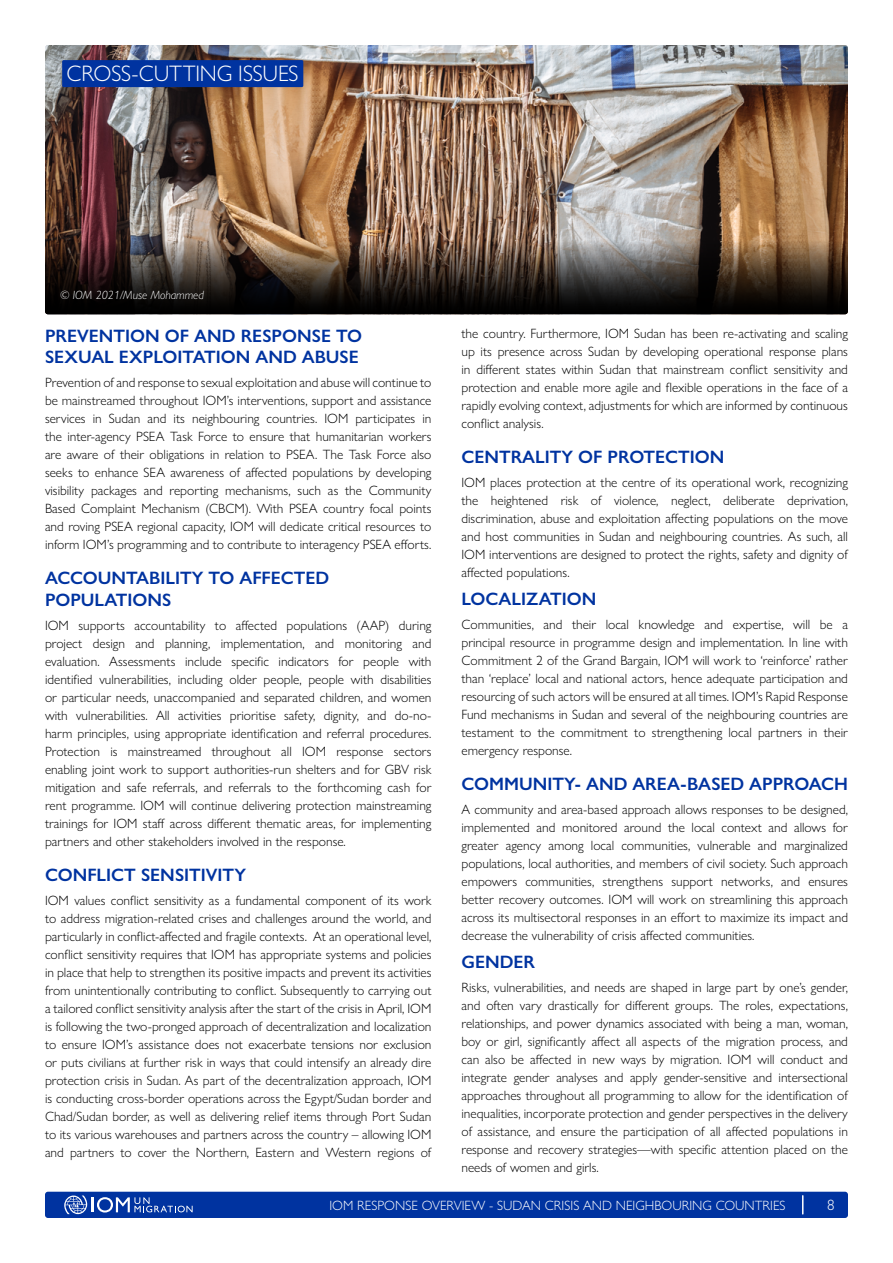
<style>
.page{position:relative;width:893px;height:1263px;background:#fff}
.page>*{position:absolute;margin:0;border:0;box-sizing:border-box;transform-origin:0 0}
.t1{font:300 22.5px "Gill Sans Nova";letter-spacing:-.01em;color:#fff}
.t2{font:600 18px/21.6px "Gill Sans Nova";color:#0033a0}
.t3{font:300 15px "Gill Sans Nova";color:#fff}
.t4{font:300 13.5px/18px "Gill Sans Nova";color:#000;text-align:justify}
.t5{font:300 13.5px "Gill Sans Nova";color:#fff}
.t6{font:italic 300 12px "Gill Sans Nova";color:#fff}
</style>
<div class="page">
<div style="left:45px;top:1192px;width:803px;height:26px;background:#0033a0;border-radius:3px"></div>
<svg style="left:802px;top:1196px;width:1px;height:18px"></svg>
<svg style="left:64px;top:1195px;width:129px;height:19px"></svg>
<img style="left:45px;top:45px;width:803px;height:269px">
<div style="left:62px;top:60px;width:241px;height:27px;background:#0033a0;border-radius:2px"></div>
<img style="left:45px;top:240px;width:803px;height:74px;border-radius:3px">
<h1 class="t1" style="left:67px;top:60px;width:233px">CROSS-CUTTING ISSUES</h1>
<p class="t6" style="left:60px;top:288px;width:145px">© IOM 2021/Muse Mohammed</p>
<h2 class="t2" style="left:45px;top:324px;width:318px">PREVENTION OF AND RESPONSE TO<br>SEXUAL EXPLOITATION AND ABUSE</h2>
<p class="t4" style="left:45px;top:373px;width:388px">Prevention of and response to sexual exploitation and abuse will continue to be mainstreamed throughout IOM’s interventions, support and assistance services in Sudan and its neighbouring countries. IOM participates in the inter-agency PSEA Task Force to ensure that humanitarian workers are aware of their obligations in relation to PSEA. The Task Force also seeks to enhance SEA awareness of affected populations by developing visibility packages and reporting mechanisms, such as the Community Based Complaint Mechanism (CBCM). With PSEA country focal points and roving PSEA regional capacity, IOM will dedicate critical resources to inform IOM’s programming and to contribute to interagency PSEA efforts.</p>
<h2 class="t2" style="left:45px;top:567px;width:286px">ACCOUNTABILITY TO AFFECTED<br>POPULATIONS</h2>
<p class="t4" style="left:45px;top:616px;width:388px">IOM supports accountability to affected populations (AAP) during project design and planning, implementation, and monitoring and evaluation. Assessments include specific indicators for people with identified vulnerabilities, including older people, people with disabilities or particular needs, unaccompanied and separated children, and women with vulnerabilities. All activities prioritise safety, dignity, and do-no&shy;harm principles, using appropriate identification and referral procedures.<br>Protection is mainstreamed throughout all IOM response sectors enabling joint work to support authorities-run shelters and for GBV risk mitigation and safe referrals, and referrals to the forthcoming cash for rent programme. IOM will continue delivering protection mainstreaming trainings for IOM staff across different thematic areas, for implementing partners and other stakeholders involved in the response.</p>
<h2 class="t2" style="left:45px;top:864px;width:203px">CONFLICT SENSITIVITY</h2>
<p class="t4" style="left:45px;top:891px;width:388px">IOM values conflict sensitivity as a fundamental component of its work to address migration-related crises and challenges around the world, and particularly in conflict-affected and fragile contexts. At an operational level, conflict sensitivity requires that IOM has appropriate systems and policies in place that help to strengthen its positive impacts and prevent its activities from unintentionally contributing to conflict. Subsequently to carrying out a tailored conflict sensitivity analysis after the start of the crisis in April, IOM is following the two-pronged approach of decentralization and localization to ensure IOM’s assistance does not exacerbate tensions nor exclusion or puts civilians at further risk in ways that could intensify an already dire protection crisis in Sudan. As part of the decentralization approach, IOM is conducting cross-border operations across the Egypt/Sudan border and Chad/Sudan border, as well as delivering relief items through Port Sudan to its various warehouses and partners across the country – allowing IOM and partners to cover the Northern, Eastern and Western regions of</p>
<p class="t4" style="left:461px;top:324px;width:388px">the country. Furthermore, IOM Sudan has been re-activating and scaling up its presence across Sudan by developing operational response plans in different states within Sudan that mainstream conflict sensitivity and protection and enable more agile and flexible operations in the face of a rapidly evolving context, adjustments for which are informed by continuous conflict analysis.</p>
<h2 class="t2" style="left:461px;top:446px;width:265px">CENTRALITY OF PROTECTION</h2>
<p class="t4" style="left:461px;top:474px;width:388px">IOM places protection at the centre of its operational work, recognizing the heightened risk of violence, neglect, deliberate deprivation, discrimination, abuse and exploitation affecting populations on the move and host communities in Sudan and neighbouring countries. As such, all IOM interventions are designed to protect the rights, safety and dignity of affected populations.</p>
<h2 class="t2" style="left:461px;top:588px;width:137px">LOCALIZATION</h2>
<p class="t4" style="left:461px;top:615px;width:388px">Communities, and their local knowledge and expertise, will be a principal resource in programme design and implementation. In line with Commitment 2 of the Grand Bargain, IOM will work to ‘reinforce’ rather than ‘replace’ local and national actors, hence adequate participation and resourcing of such actors will be ensured at all times. IOM’s Rapid Response Fund mechanisms in Sudan and several of the neighbouring countries are testament to the commitment to strengthening local partners in their emergency response.</p>
<h2 class="t2" style="left:461px;top:773px;width:388px">COMMUNITY- AND AREA-BASED APPROACH</h2>
<p class="t4" style="left:461px;top:800px;width:388px">A community and area-based approach allows responses to be designed, implemented and monitored around the local context and allows for greater agency among local communities, vulnerable and marginalized populations, local authorities, and members of civil society. Such approach empowers communities, strengthens support networks, and ensures better recovery outcomes. IOM will work on streamlining this approach across its multisectoral responses in an effort to maximize its impact and decrease the vulnerability of crisis affected communities.</p>
<h2 class="t2" style="left:461px;top:951px;width:75px">GENDER</h2>
<p class="t4" style="left:461px;top:978px;width:388px">Risks, vulnerabilities, and needs are shaped in large part by one’s gender, and often vary drastically for different groups. The roles, expectations, relationships, and power dynamics associated with being a man, woman, boy or girl, significantly affect all aspects of the migration process, and can also be affected in new ways by migration. IOM will conduct and integrate gender analyses and apply gender-sensitive and intersectional approaches throughout all programming to allow for the identification of inequalities, incorporate protection and gender perspectives in the delivery of assistance, and ensure the participation of all affected populations in response and recovery strategies—with specific attention placed on the needs of women and girls.</p>
<p class="t5" style="left:329px;top:1197px;width:458px">IOM RESPONSE OVERVIEW - SUDAN CRISIS AND NEIGHBOURING COUNTRIES</p>
<p class="t3" style="left:827px;top:1196px;width:9px">8</p>
</div>
